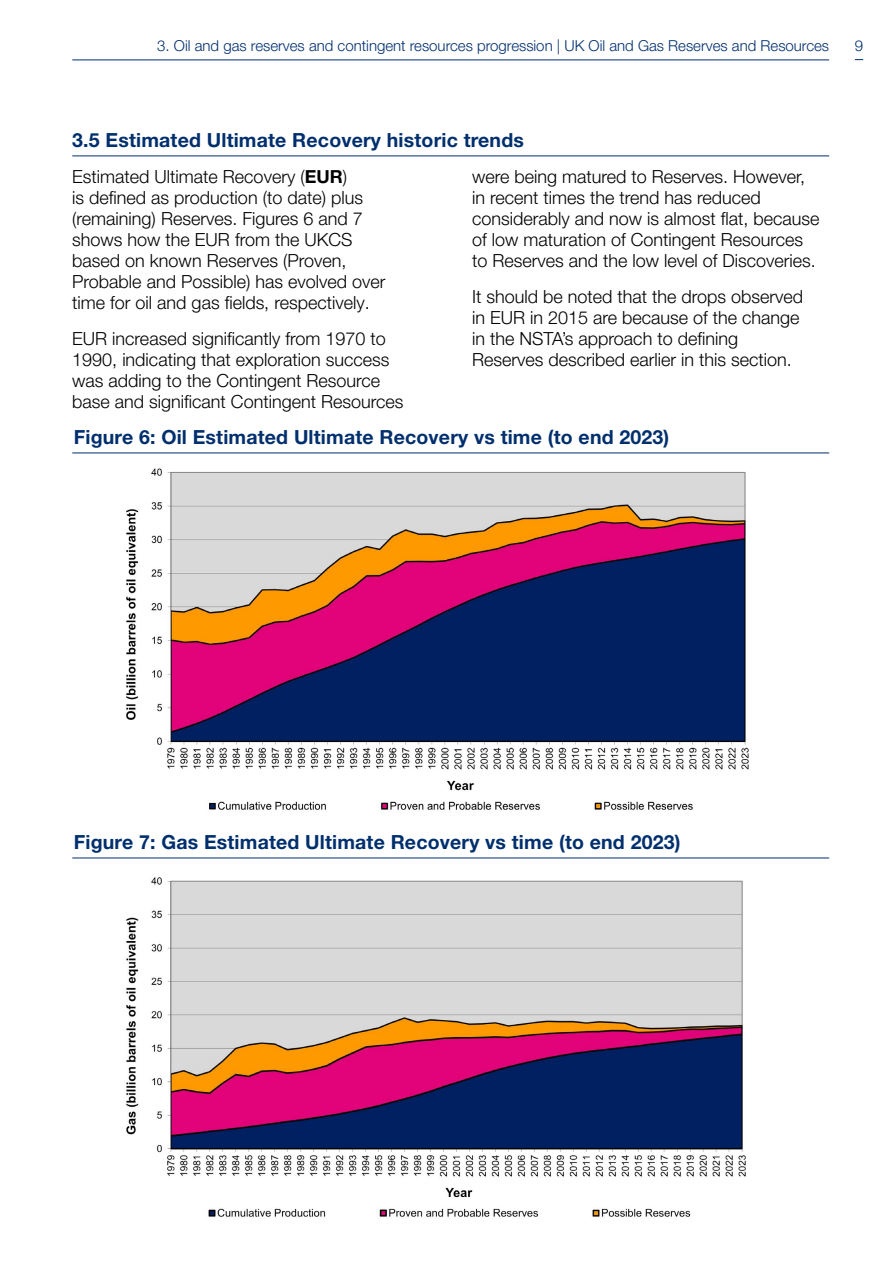
<style>
.page{position:relative;width:893px;height:1263px;background:#fff}
.page>*{position:absolute;margin:0;border:0;box-sizing:border-box;transform-origin:0 0}
.sub-heading_bottom_Rule{font:700 19.5px "Helvetica Neue LT Pro";letter-spacing:.01em;color:#002f6e}
.body_copy{font:300 18px/21px "Helvetica Neue LT Pro";color:#000}
.t1{font:300 15px "Helvetica Neue LT Pro";color:#002f6e}
.s1{font-weight:700}
</style>
<div class="page">
<hr style="left:72px;top:60px;width:757px;height:1px;background:#002f6e">
<hr style="left:72px;top:156px;width:757px;height:1px;background:#002f6e">
<hr style="left:72px;top:453px;width:757px;height:1px;background:#002f6e">
<img style="left:126px;top:468px;width:623px;height:343px">
<hr style="left:72px;top:858px;width:757px;height:1px;background:#002f6e">
<img style="left:126px;top:877px;width:620px;height:340px">
<p class="t1" style="left:157px;top:37px;width:673px">3. Oil and gas reserves and contingent resources progression | UK Oil and Gas Reserves and Resources</p>
<p class="t1" style="left:855px;top:36px;width:10px">9</p>
<p class="sub-heading_bottom_Rule" style="left:72px;top:128px;width:453px">3.5 Estimated Ultimate Recovery historic trends</p>
<p class="body_copy" style="left:72px;top:166px;width:315px">Estimated Ultimate Recovery (<span class="s1">EUR</span>)<br>is defined as production (to date) plus (remaining) Reserves. Figures 6 and 7 shows how the EUR from the UKCS based on known Reserves (Proven, Probable and Possible) has evolved over time for oil and gas fields, respectively.</p>
<p class="body_copy" style="left:72px;top:328px;width:333px">EUR increased significantly from 1970 to 1990, indicating that exploration success was adding to the Contingent Resource base and significant Contingent Resources</p>
<p class="body_copy" style="left:472px;top:166px;width:349px">were being matured to Reserves. However, in recent times the trend has reduced considerably and now is almost flat, because of low maturation of Contingent Resources to Reserves and the low level of Discoveries.</p>
<p class="body_copy" style="left:472px;top:286px;width:333px">It should be noted that the drops observed in EUR in 2015 are because of the change in the NSTA’s approach to defining Reserves described earlier in this section.</p>
<p class="sub-heading_bottom_Rule" style="left:74px;top:425px;width:597px">Figure 6: Oil Estimated Ultimate Recovery vs time (to end 2023)</p>
<p class="sub-heading_bottom_Rule" style="left:74px;top:830px;width:608px">Figure 7: Gas Estimated Ultimate Recovery vs time (to end 2023)</p>
</div>
